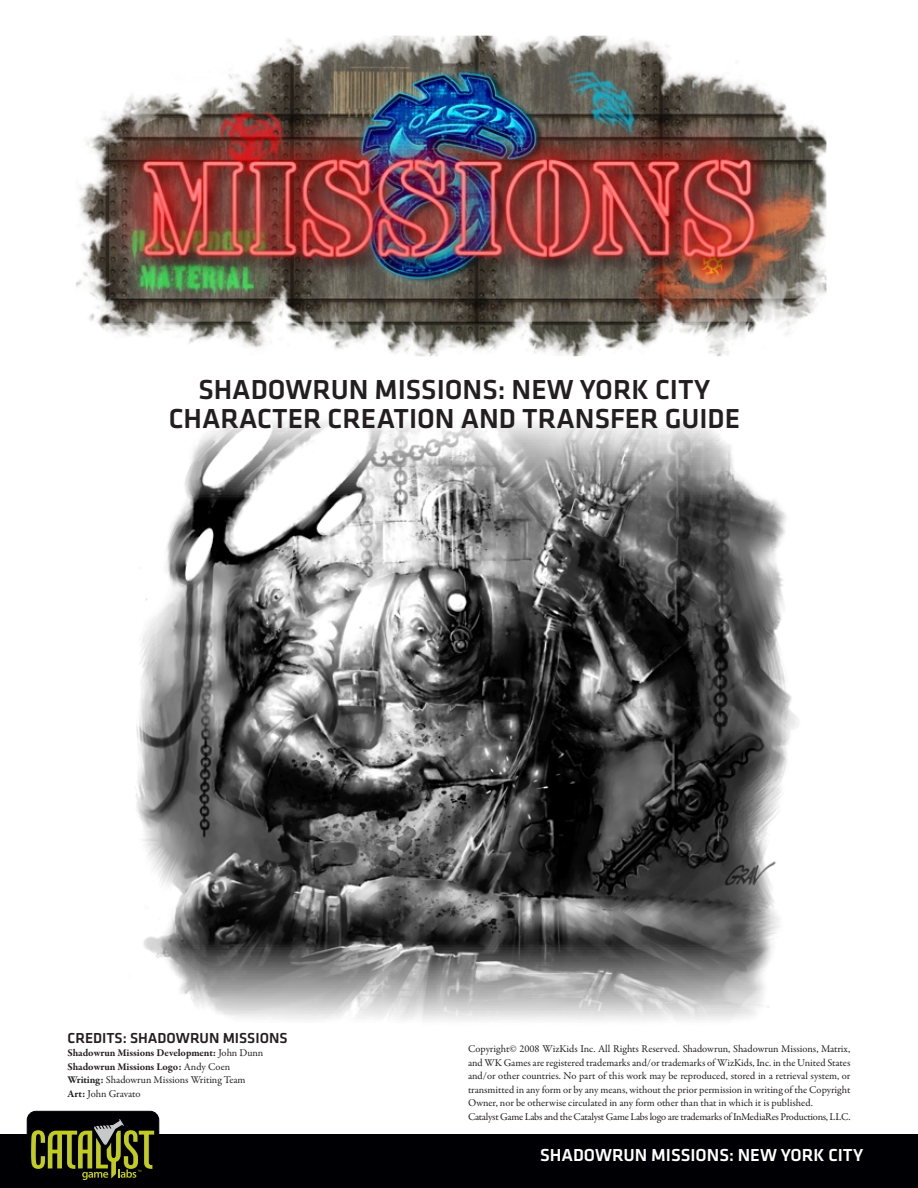
<style>
.page{position:relative;width:918px;height:1188px;background:#fff}
.page>*{position:absolute;margin:0;border:0;box-sizing:border-box;transform-origin:0 0}
.t1{font:500 28.5px/28.5px "Klavika";color:#231f20;text-align:center}
.t2{font:500 18px "Klavika";color:#fff}
.t3{font:500 15px "Klavika";color:#231f20}
.t4{font:10.5px/13.5px "Garamond Premr Pro";letter-spacing:-.005em;color:#231f20}
.t5{font:700 10.5px/13.5px "Garamond Premr Pro";letter-spacing:-.005em;color:#231f20}
.s1{font-weight:400}
</style>
<div class="page">
<img style="left:136px;top:421px;width:662px;height:599px">
<img style="left:76px;top:35px;width:751px;height:322px">
<div style="left:0;top:1134px;width:918px;height:54px;background:#000004"></div>
<div style="left:27px;top:1111px;width:132px;height:75px;background:#000004;border-radius:9px"></div>
<div style="left:27px;top:1111px;width:132px;height:76px;border:1px solid #000004;border-radius:9px"></div>
<svg style="left:31px;top:1119px;width:123px;height:61px"></svg>
<h1 class="t1" style="left:169px;top:376px;width:573px">SHADOWRUN MISSIONS: NEW YORK CITY<br>CHARACTER CREATION AND TRANSFER GUIDE</h1>
<h3 class="t3" style="left:68px;top:1029px;width:220px">CREDITS: SHADOWRUN MISSIONS</h3>
<p class="t5" style="left:68px;top:1046px;width:197px">Shadowrun Missions Development: <span class="s1">John Dunn </span>Shadowrun Missions Logo: <span class="s1">Andy Coen </span>Writing: <span class="s1">Shadowrun Missions Writing Team </span>Art: <span class="s1">John Gravato</span></p>
<p class="t4" style="left:468px;top:1043px;width:384px">Copyright© 2008 WizKids Inc. All Rights Reserved. Shadowrun, Shadowrun Missions, Matrix, and WK Games are registered trademarks and/or trademarks of WizKids, Inc. in the United States and/or other countries. No part of this work may be reproduced, stored in a retrieval system, or transmitted in any form or by any means, without the prior permission in writing of the Copyright Owner, nor be otherwise circulated in any form other than that in which it is published.<br>Catalyst Game Labs and the Catalyst Game Labs logo are trademarks of InMediaRes Productions, LLC.</p>
<h2 class="t2" style="left:540px;top:1145px;width:325px">SHADOWRUN MISSIONS: NEW YORK CITY</h2>
</div>
